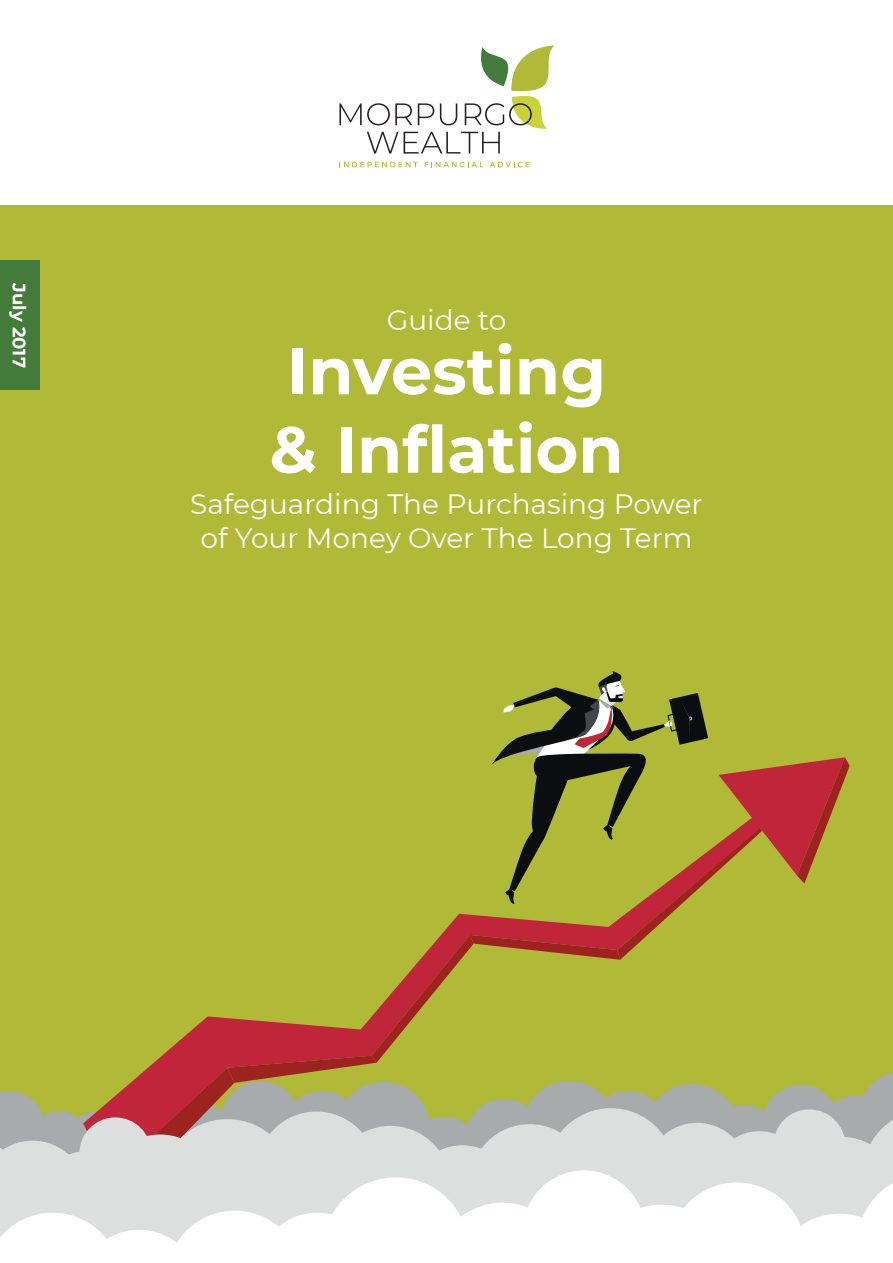
<style>
.page{position:relative;width:893px;height:1263px;background:#b0ba36}
.page>*{position:absolute;margin:0;border:0;box-sizing:border-box;transform-origin:0 0}
.t1{font:700 65.4px/78.4px "Montserrat";color:#fff}
.t2{font:27.9px/33.6px "Montserrat";color:#fff;text-align:center}
.t3{font:700 18px "Montserrat";color:#fff}
</style>
<div class="page">
<div style="left:0;top:0;width:893px;height:204px;background:#fff"></div>
<div style="left:0;top:260px;width:40px;height:129px;background:#427b3a"></div>
<svg style="left:339px;top:45px;width:214px;height:109px"></svg>
<svg style="left:339px;top:162px;width:79px;height:5px"></svg>
<svg style="left:425px;top:162px;width:58px;height:5px"></svg>
<svg style="left:490px;top:162px;width:40px;height:5px"></svg>
<svg style="left:0;top:671px;width:893px;height:592px"></svg>
<p class="t3" style="left:32px;top:283px;width:86px;rotate:90deg">July 2017</p>
<p class="t2" style="left:387px;top:302px;width:121px">Guide to</p>
<h1 class="t1" style="left:269px;top:329px;width:355px">Investing &amp; Inflation</h1>
<p class="t2" style="left:190px;top:486px;width:514px">Safeguarding The Purchasing Power of Your Money Over The Long Term</p>
</div>
